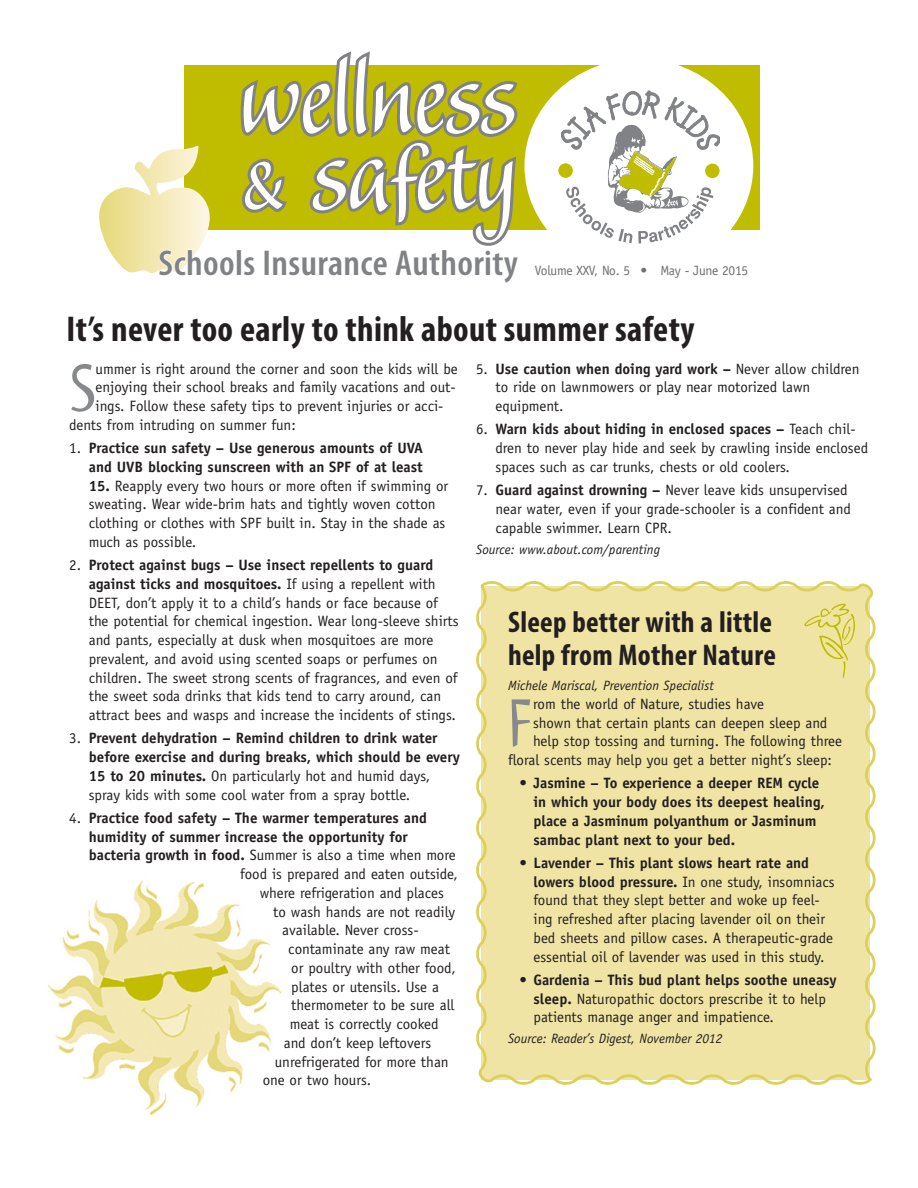
<style>
.page{position:relative;width:918px;height:1188px;background:#fff}
.page>*{position:absolute;margin:0;border:0;box-sizing:border-box;transform-origin:0 0}
.bullet{font:120px "Balzano Std";color:#fff}
.bullet-2{font:72px "Wiesbaden Swing LT Std Ding";color:#c0bc00}
.dropbody{font:69.6px "Myriad Std Tilt";color:#87898c}
.HeadA{font:700 condensed 36px "Myriad Pro";letter-spacing:.01em;color:#231f20}
.t1{font:600 condensed 36px "Myriad Pro";letter-spacing:.01em;color:#808285;scale:1.06 1}
.Head_A_small{font:700 condensed 30px/33px "Myriad Pro";letter-spacing:.01em;color:#231f20}
.dropbody-2{font:15px/18.8px "Officina Sans Std";color:#231f20}
.t2{font:700 15px/18.8px "Officina Sans Std";color:#231f20}
.source{font:italic 13.5px "Officina Sans Std";color:#231f20}
.t3{font:13.5px "Officina Sans Std";letter-spacing:-.02em;color:#6f7073}
.s1{font-size:91.5px}
.s2{font-weight:700}
.s3{font-weight:400}
</style>
<div class="page">
<img style="left:48px;top:880px;width:234px;height:235px">
<svg style="left:476px;top:581px;width:400px;height:504px;background:#f1e6ac"></svg>
<div style="left:184px;top:65px;width:576px;height:165px;background:#c0bc00"></div>
<div style="left:525px;top:60px;width:228px;height:212px;background:#fff;border-radius:50%"></div>
<div style="left:558px;top:90px;width:161px;height:160px;background:#fff"></div>
<svg style="left:558px;top:163px;width:15px;height:15px"></svg>
<svg style="left:561px;top:90px;width:158px;height:153px"></svg>
<svg style="left:99px;top:51px;width:419px;height:223px"></svg>
<p class="bullet" style="left:239px;top:42px;width:280px">wellness</p>
<p class="bullet" style="left:241px;top:118px;width:277px"><span class="s1">&amp;</span> safety</p>
<p class="t1" style="left:159px;top:241px;width:341px">Schools Insurance Authority</p>
<p class="t3" style="left:535px;top:262px;width:215px">Volume XXV, No. 5 • May - June 2015</p>
<p class="HeadA" style="left:66px;top:306px;width:629px">It’s never too early to think about summer safety</p>
<p class="dropbody" style="left:69px;top:350px;width:28px">S</p>
<p class="dropbody-2" style="left:96px;top:359px;width:364px">ummer is right around the corner and soon the kids will be</p>
<p class="dropbody-2" style="left:496px;top:359px;width:366px;text-indent:-20px">5. <span class="s2">Use caution when doing yard work –</span> Never allow children to ride on lawnmowers or play near motorized lawn equipment.</p>
<p class="dropbody-2" style="left:496px;top:420px;width:374px;text-indent:-20px">6. <span class="s2">Warn kids about hiding in enclosed spaces –</span> Teach chil&shy;dren to never play hide and seek by crawling inside enclosed spaces such as car trunks, chests or old coolers.</p>
<p class="dropbody-2" style="left:496px;top:481px;width:357px;text-indent:-20px">7. <span class="s2">Guard against drowning –</span> Never leave kids unsupervised near water, even if your grade-schooler is a confident and capable swimmer. Learn CPR.</p>
<p class="source" style="left:476px;top:541px;width:185px">Source: www.about.com/parenting</p>
<p class="dropbody-2" style="left:96px;top:378px;width:362px">enjoying their school breaks and family vacations and out-</p>
<p class="dropbody-2" style="left:96px;top:397px;width:349px">ings. Follow these safety tips to prevent injuries or acci-</p>
<p class="dropbody-2" style="left:69px;top:416px;width:228px">dents from intruding on summer fun:</p>
<p class="t2" style="left:69px;top:439px;width:355px;text-align:right"><span class="s3">1.</span> Practice sun safety – Use generous amounts of UVA and UVB blocking sunscreen with an SPF of at least</p>
<p class="dropbody-2" style="left:89px;top:476px;width:361px"><span class="s2">15.</span> Reapply every two hours or more often if swimming or sweating. Wear wide-brim hats and tightly woven cotton clothing or clothes with SPF built in. Stay in the shade as much as possible.</p>
<p class="dropbody-2" style="left:89px;top:556px;width:371px;text-indent:-20px">2. <span class="s2">Protect against bugs – Use insect repellents to guard against ticks and mosquitoes.</span> If using a repellent with DEET, don’t apply it to a child’s hands or face because of the potential for chemical ingestion. Wear long-sleeve shirts and pants, especially at dusk when mosquitoes are more prevalent, and avoid using scented soaps or perfumes on children. The sweet strong scents of fragrances, and even of the sweet soda drinks that kids tend to carry around, can attract bees and wasps and increase the incidents of stings.</p>
<p class="t2" style="left:89px;top:729px;width:373px;text-indent:-20px"><span class="s3">3.</span> Prevent dehydration – Remind children to drink water before exercise and during breaks, which should be every 15 to 20 minutes. <span class="s3">On particularly hot and humid days, spray kids with some cool water from a spray bottle.</span></p>
<p class="t2" style="left:69px;top:808px;width:359px"><span class="s3">4.</span> Practice food safety – The warmer temperatures and</p>
<p class="t2" style="left:89px;top:827px;width:321px">humidity of summer increase the opportunity for</p>
<p class="dropbody-2" style="left:89px;top:846px;width:369px"><span class="s2">bacteria growth in food.</span> Summer is also a time when more</p>
<p class="dropbody-2" style="left:240px;top:865px;width:219px">food is prepared and eaten outside,</p>
<p class="dropbody-2" style="left:260px;top:884px;width:186px">where refrigeration and places</p>
<p class="dropbody-2" style="left:273px;top:902px;width:184px">to wash hands are not readily</p>
<p class="dropbody-2" style="left:282px;top:921px;width:138px">available. Never cross-</p>
<p class="dropbody-2" style="left:288px;top:940px;width:163px">contaminate any raw meat</p>
<p class="dropbody-2" style="left:291px;top:959px;width:166px">or poultry with other food,</p>
<p class="dropbody-2" style="left:291px;top:977px;width:149px">plates or utensils. Use a</p>
<p class="dropbody-2" style="left:291px;top:996px;width:165px">thermometer to be sure all</p>
<p class="dropbody-2" style="left:290px;top:1015px;width:150px">meat is correctly cooked</p>
<p class="dropbody-2" style="left:284px;top:1034px;width:149px">and don’t keep leftovers</p>
<p class="dropbody-2" style="left:275px;top:1052px;width:175px">unrefrigerated for more than</p>
<p class="dropbody-2" style="left:263px;top:1071px;width:110px">one or two hours.</p>
<p class="bullet-2" style="left:804px;top:606px;width:52px">•</p>
<p class="Head_A_small" style="left:508px;top:604px;width:269px">Sleep better with a little help from Mother Nature</p>
<p class="source" style="left:508px;top:678px;width:207px">Michele Mariscal, Prevention Specialist</p>
<p class="dropbody" style="left:508px;top:686px;width:27px">F</p>
<p class="dropbody-2" style="left:533px;top:694px;width:233px">rom the world of Nature, studies have</p>
<p class="dropbody-2" style="left:533px;top:713px;width:296px">shown that certain plants can deepen sleep and</p>
<p class="dropbody-2" style="left:533px;top:732px;width:311px">help stop tossing and turning. The following three</p>
<p class="dropbody-2" style="left:508px;top:751px;width:326px">floral scents may help you get a better night’s sleep:</p>
<p class="t2" style="left:534px;top:774px;width:293px;text-indent:-14px"><span class="s3">•</span> Jasmine – To experience a deeper REM cycle in which your body does its deepest healing, place a Jasminum polyanthum or Jasminum sambac plant next to your bed.</p>
<p class="dropbody-2" style="left:534px;top:853px;width:303px;text-indent:-14px">• <span class="s2">Lavender – This plant slows heart rate and lowers blood pressure.</span> In one study, insomniacs found that they slept better and woke up feel&shy;ing refreshed after placing lavender oil on their bed sheets and pillow cases. A therapeutic-grade essential oil of lavender was used in this study.</p>
<p class="dropbody-2" style="left:534px;top:970px;width:305px;text-indent:-14px">• <span class="s2">Gardenia – This bud plant helps soothe uneasy sleep.</span> Naturopathic doctors prescribe it to help patients manage anger and impatience.</p>
<p class="source" style="left:508px;top:1031px;width:216px">Source: Reader’s Digest, November 2012</p>
</div>
